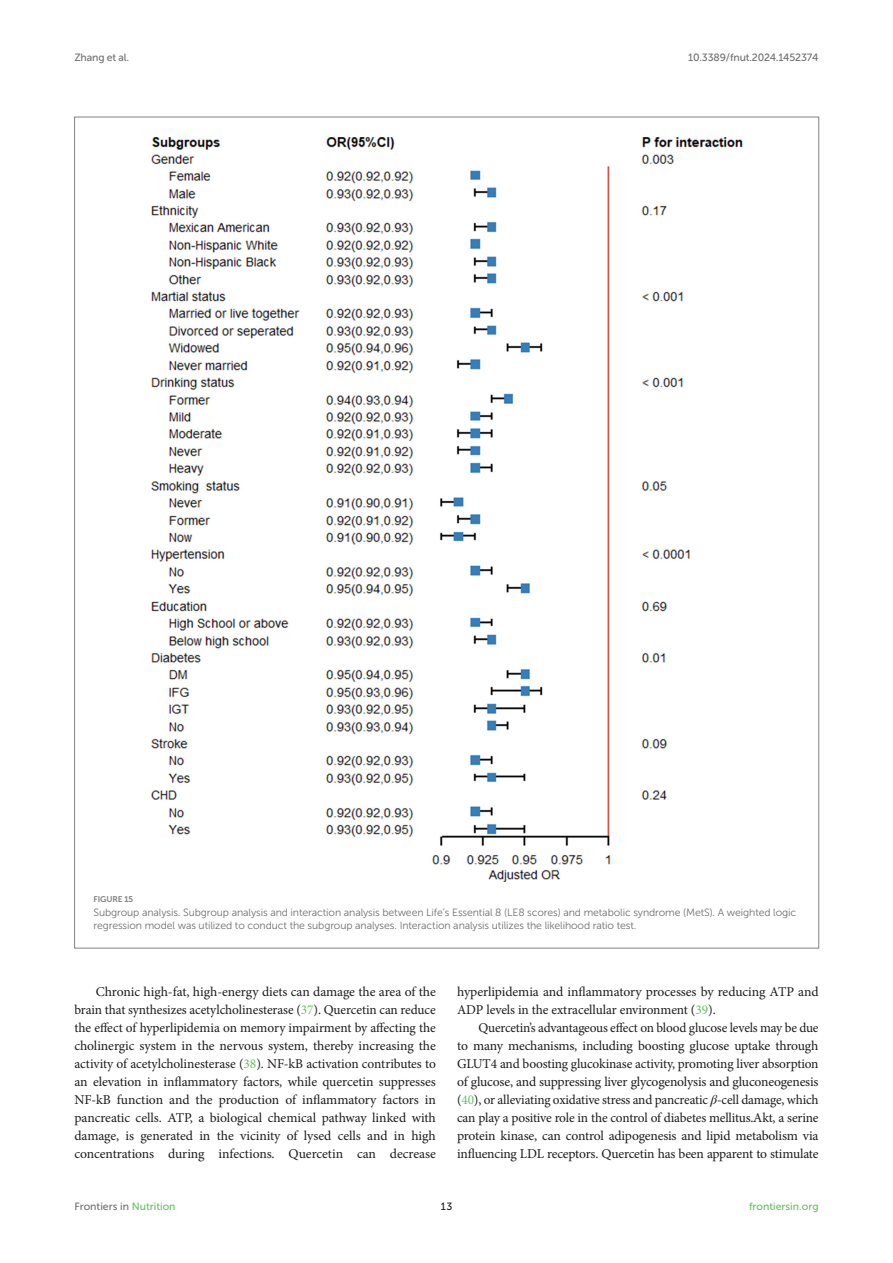
<style>
.page{position:relative;width:893px;height:1263px;background:#fff}
.page>*{position:absolute;margin:0;border:0;box-sizing:border-box;transform-origin:0 0}
.TEXT{font:13.5px/18px "Minion Pro";letter-spacing:-.01em;color:#1b1c1b;text-align:justify}
.FIG_LEG{font:10.5px/13.5px "Museo Sans 300";letter-spacing:-.01em;color:#706f70}
.t1{font:10.5px "Museo Sans 500";letter-spacing:-.015em;color:#706f70}
.t2{font:10.5px "Museo Sans 500";color:#65c161}
.t3{font:10.5px "Museo Sans 500";color:#1b1c1b}
.FIG_HD{font:8.25px "Museo Sans 700";letter-spacing:-.01em;color:#7e7f7f}
.s1{color:#65c161}
.s2{font-family:"STIX General";font-style:italic}
</style>
<div class="page">
<img style="left:151px;top:137px;width:592px;height:745px">
<p class="t1" style="left:74px;top:51px;width:56px">Zhang et al.</p>
<p class="t1" style="left:688px;top:51px;width:132px">10.3389/fnut.2024.1452374</p>
<p class="FIG_HD" style="left:94px;top:895px;width:41px">FIGURE 15</p>
<p class="FIG_LEG" style="left:94px;top:905px;width:704px">Subgroup analysis. Subgroup analysis and interaction analysis between Life’s Essential 8 (LE8 scores) and metabolic syndrome (MetS). A weighted logic regression model was utilized to conduct the subgroup analyses. Interaction analysis utilizes the likelihood ratio test.</p>
<p class="TEXT" style="left:74px;top:983px;width:363px;text-indent:21px">Chronic high-fat, high-energy diets can damage the area of the brain that synthesizes acetylcholinesterase (<span class="s1">37</span>). Quercetin can reduce the effect of hyperlipidemia on memory impairment by affecting the cholinergic system in the nervous system, thereby increasing the activity of acetylcholinesterase (<span class="s1">38</span>). NF-kB activation contributes to an elevation in inflammatory factors, while quercetin suppresses NF-kB function and the production of inflammatory factors in pancreatic cells. ATP, a biological chemical pathway linked with damage, is generated in the vicinity of lysed cells and in high concentrations during infections. Quercetin can decrease</p>
<p class="TEXT" style="left:457px;top:983px;width:363px">hyperlipidemia and inflammatory processes by reducing ATP and<br>ADP levels in the extracellular environment (<span class="s1">39</span>).</p>
<p class="TEXT" style="left:457px;top:1019px;width:363px;text-indent:21px">Quercetin’s advantageous effect on blood glucose levels may be due to many mechanisms, including boosting glucose uptake through GLUT4 and boosting glucokinase activity, promoting liver absorption of glucose, and suppressing liver glycogenolysis and gluconeogenesis (<span class="s1">40</span>), or alleviating oxidative stress and pancreatic <span class="s2">β</span>-cell damage, which can play a positive role in the control of diabetes mellitus.Akt, a serine protein kinase, can control adipogenesis and lipid metabolism via influencing LDL receptors. Quercetin has been apparent to stimulate</p>
<p class="t1" style="left:74px;top:1200px;width:103px">Frontiers in <span class="s1">Nutrition</span></p>
<p class="t3" style="left:441px;top:1200px;width:13px">13</p>
<p class="t2" style="left:749px;top:1200px;width:71px">frontiersin.org</p>
</div>
